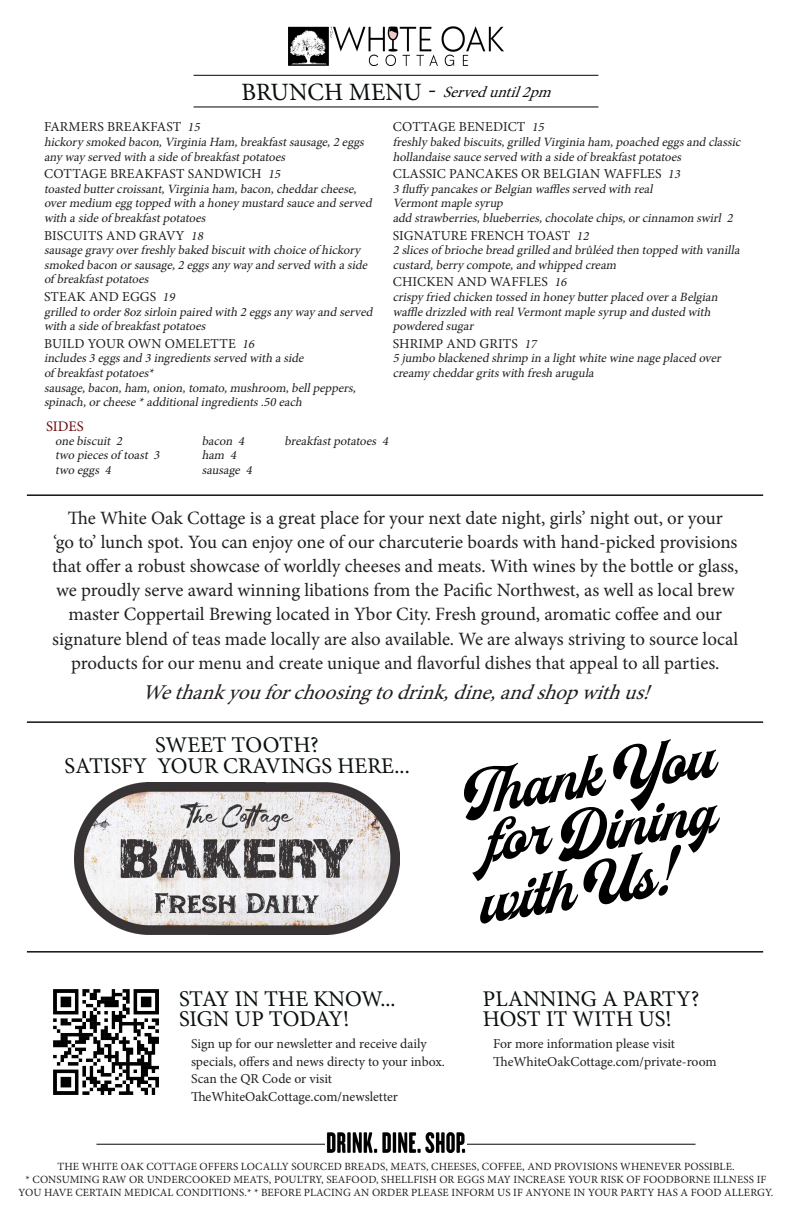
<style>
.page{position:relative;width:792px;height:1224px;background:#fff}
.page>*{position:absolute;margin:0;border:0;box-sizing:border-box;transform-origin:0 0}
.t1{font:22.5px/20.3px "Minion Pro";color:#0a0f0f}
.t2{font:italic 21.1px "Minion Pro";color:#231f20}
.t3{font:18.8px/24.2px "Minion Pro";letter-spacing:-.005em;color:#231f20;text-align:center}
.t4{font:italic 15.6px "Minion Pro";color:#0a0f0f}
.t5{font:14.6px "Minion Pro";letter-spacing:-.005em;color:#6b0c0d}
.t6{font:13.7px/17.6px "Minion Pro";letter-spacing:.005em;color:#231f20}
.t7{font:italic 12.7px/14.6px "Minion Pro";color:#231f20}
.t8{font:11px/13px "Minion Pro";letter-spacing:.01em;color:#231f20;text-align:center}
.s1{font-style:normal;font-size:25px}
.s2{font-style:italic;font-size:12.7px}
</style>
<div class="page">
<hr style="left:96px;top:1144px;width:600px;height:1px;background:#040503">
<img style="left:325px;top:1132px;width:142px;height:21px">
<img style="left:288px;top:26px;width:216px;height:40px">
<hr style="left:194px;top:75px;width:404px;height:1px;background:#040503">
<hr style="left:194px;top:107px;width:404px;height:1px;background:#040503">
<hr style="left:27px;top:721px;width:736px;height:2px;background:#040503">
<hr style="left:27px;top:494px;width:736px;height:2px;background:#040503">
<hr style="left:27px;top:951px;width:736px;height:2px;background:#040503">
<img style="left:54px;top:989px;width:104px;height:105px">
<svg style="left:464px;top:739px;width:256px;height:185px"></svg>
<img style="left:75px;top:782px;width:325px;height:152px">
<p class="t4" style="left:242px;top:82px;width:317px"><span class="s1">B R U N C H M E N U -</span> Serveduntil2pm</p>
<p class="t6" style="left:44px;top:118px;width:160px">FARMERS BREAKFAST <span class="s2">15</span></p>
<p class="t7" style="left:44px;top:135px;width:324px">hickory smoked bacon,VirginiaHam,breakfastsausage,2 eggs any way served with asideof breakfastpotatoes</p>
<p class="t6" style="left:44px;top:165px;width:241px">COTTAGE BREAKFAST SANDWICH <span class="s2">15</span></p>
<p class="t7" style="left:44px;top:181px;width:332px">toasted buttercroissant,Virginiaham,bacon,cheddarcheese, overmedium egg topped with ahoney mustard sauceand served with asideof breakfastpotatoes</p>
<p class="t6" style="left:44px;top:226px;width:164px">BISCUITS AND GRAVY <span class="s2">18</span></p>
<p class="t7" style="left:44px;top:243px;width:328px">sausagegravy overfreshly baked biscuitwith choiceof hickory smoked bacon orsausage,2 eggsany way and served with aside of breakfastpotatoes</p>
<p class="t6" style="left:44px;top:288px;width:135px">STEAK AND EGGS <span class="s2">19</span></p>
<p class="t7" style="left:44px;top:304px;width:333px">grilled to order8ozsirloin paired with 2 eggsany way and served with asideof breakfastpotatoes</p>
<p class="t6" style="left:44px;top:335px;width:215px">BUILD YOUR OWN OMELETTE <span class="s2">16</span></p>
<p class="t7" style="left:44px;top:351px;width:264px">includes3 eggsand 3 ingredientsserved with aside of breakfastpotatoes*</p>
<p class="t7" style="left:44px;top:380px;width:316px">sausage,bacon,ham,onion,tomato,mushroom,bellpeppers,</p>
<p class="t7" style="left:44px;top:395px;width:262px">spinach,orcheese*additionalingredients.50 each</p>
<p class="t6" style="left:393px;top:118px;width:156px">COTTAGE BENEDICT <span class="s2">15</span></p>
<p class="t7" style="left:393px;top:135px;width:352px">freshly baked biscuits,grilled Virginiaham,poached eggsand classic hollandaisesauceserved with asideof breakfastpotatoes</p>
<p class="t6" style="left:393px;top:165px;width:292px">CLASSIC PANCAKES OR BELGIAN WAFFLES <span class="s2">13</span></p>
<p class="t7" style="left:393px;top:181px;width:264px">3 fluffy pancakesorBelgian wafflesserved with real<br>Vermontmaplesyrup</p>
<p class="t7" style="left:393px;top:211px;width:345px">add strawberries,blueberries,chocolatechips,orcinnamon swirl 2</p>
<p class="t6" style="left:393px;top:226px;width:201px">SIGNATURE FRENCH TOAST <span class="s2">12</span></p>
<p class="t7" style="left:393px;top:243px;width:351px">2 slicesof briochebread grilled and brûléed then topped with vanilla custard,berry compote,and whipped cream</p>
<p class="t6" style="left:393px;top:273px;width:178px">CHICKEN AND WAFFLES <span class="s2">16</span></p>
<p class="t7" style="left:393px;top:290px;width:329px">crispy fried chicken tossed in honey butterplaced overaBelgian waffledrizzled with realVermontmaplesyrup and dusted with powdered sugar</p>
<p class="t6" style="left:393px;top:335px;width:148px">SHRIMP AND GRITS <span class="s2">17</span></p>
<p class="t7" style="left:393px;top:351px;width:333px">5 j umbo blackened shrimp in alightwhitewinenageplaced over creamy cheddargritswith fresh arugula</p>
<p class="t5" style="left:46px;top:417px;width:39px">SIDES</p>
<p class="t7" style="left:55px;top:433px;width:72px">onebiscuit 2</p>
<p class="t7" style="left:55px;top:448px;width:109px">two piecesof toast 3</p>
<p class="t7" style="left:55px;top:463px;width:60px">two eggs 4</p>
<p class="t7" style="left:202px;top:433px;width:55px">bacon 4 ham 4 sausage 4</p>
<p class="t7" style="left:285px;top:433px;width:108px">breakfastpotatoes 4</p>
<p class="t3" style="left:52px;top:506px;width:688px">The White Oak Cottage is a great place for your next date night, girls’ night out, or your<br>‘go to’ lunch spot. You can enjoy one of our charcuterie boards with hand-picked provisions that offer a robust showcase of worldly cheeses and meats. With wines by the bottle or glass, we proudly serve award winning libations from the Pacific Northwest, as well as local brew master Coppertail Brewing located in Ybor City. Fresh ground, aromatic coffee and our signature blend of teas made locally are also available. We are always striving to source local products for our menu and create unique and flavorful dishes that appeal to all parties.</p>
<p class="t2" style="left:142px;top:678px;width:519px">Wethankyouforchoosingtodrink,dine,andshopwithus!</p>
<p class="t1" style="left:155px;top:735px;width:167px">SWEET TOOTH?</p>
<p class="t1" style="left:65px;top:755px;width:348px">SATISFY YOUR CRAVINGS HERE...</p>
<p class="t1" style="left:179px;top:988px;width:219px">STAY IN THE KNOW...<br>SIGN UP TODAY!</p>
<p class="t1" style="left:483px;top:988px;width:220px">PLANNING A PARTY?</p>
<p class="t1" style="left:483px;top:1009px;width:192px">HOST IT WITH US!</p>
<p class="t6" style="left:191px;top:1035px;width:256px">Sign up for our newsletter and receive daily specials, offers and news directy to your inbox.</p>
<p class="t6" style="left:191px;top:1070px;width:208px">Scan the QR Code or visit<br>TheWhiteOakCottage.com/newsletter</p>
<p class="t6" style="left:493px;top:1035px;width:225px">For more information please visit<br>TheWhiteOakCottage.com/private-room</p>
<p class="t8" style="left:57px;top:1160px;width:679px">THE WHITE OAK COTTAGE OFFERS LOCALLY SOURCED BREADS, MEATS, CHEESES, COFFEE, AND PROVISIONS WHENEVER POSSIBLE.</p>
<p class="t8" style="left:19px;top:1173px;width:756px">* CONSUMING RAW OR UNDERCOOKED MEATS, POULTRY, SEAFOOD, SHELLFISH OR EGGS MAY INCREASE YOUR RISK OF FOODBORNE ILLNESS IF<br>YOU HAVE CERTAIN MEDICAL CONDITIONS.* * BEFORE PLACING AN ORDER PLEASE INFORM US IF ANYONE IN YOUR PARTY HAS A FOOD ALLERGY.</p>
</div>
